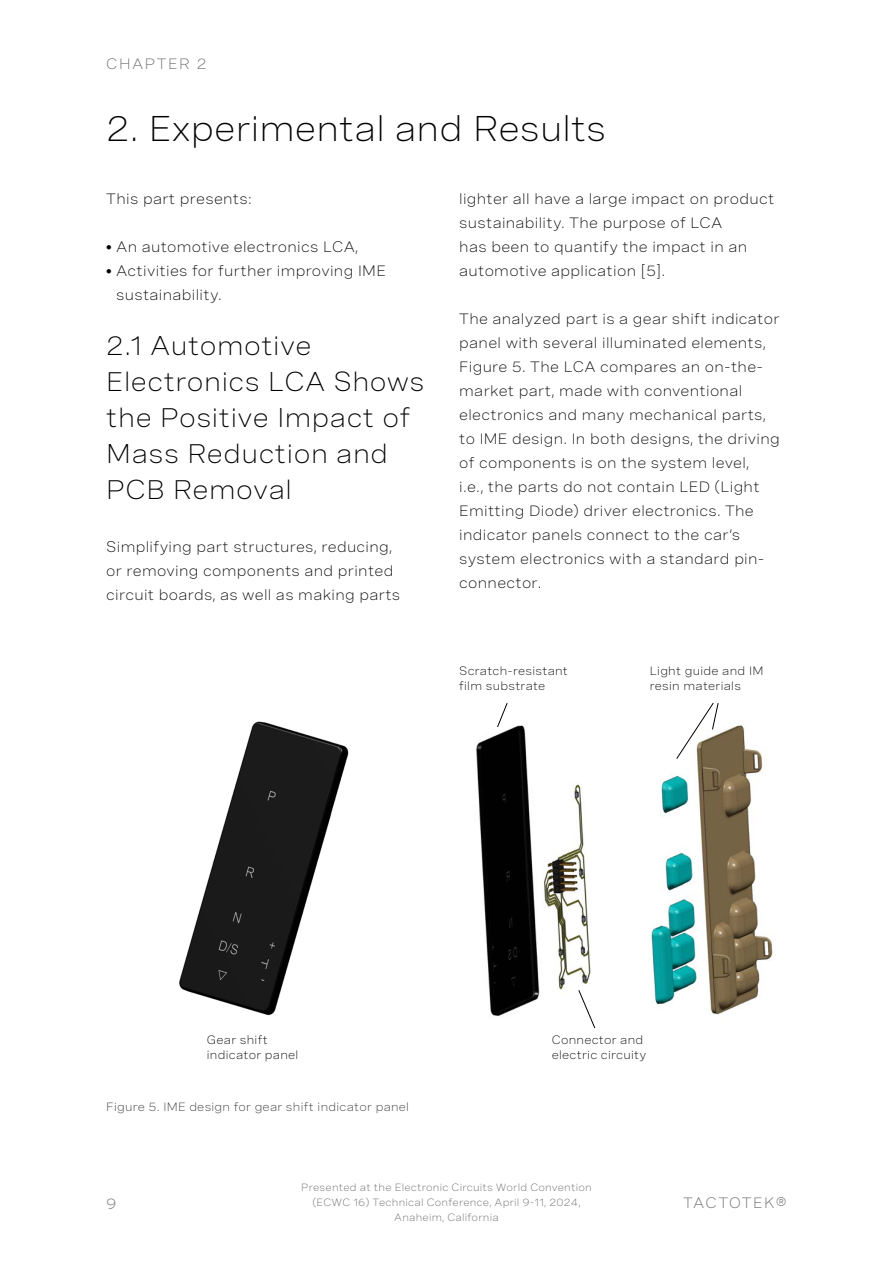
<style>
.page{position:relative;width:893px;height:1263px;background:#fff}
.page>*{position:absolute;margin:0;border:0;box-sizing:border-box;transform-origin:0 0}
.t1{font:36px "Spezia Wide Web";letter-spacing:.005em;color:#000}
.t2{font:27px/36px "Spezia Wide Web";letter-spacing:.02em;color:#000}
.t3{font:15px/24px "Spezia Wide Web";letter-spacing:.02em;color:#000}
.t4{font:15px "Spezia Wide Web";letter-spacing:.1em;color:#666}
.t5{font:15px "Spezia Wide Web";letter-spacing:.07em;color:#666}
.t6{font:12px/15px "Spezia Wide Web";letter-spacing:.02em;color:#000}
.t7{font:12px "Spezia Wide Web";letter-spacing:.02em;color:#333}
.t8{font:10.5px/15px "Spezia Wide Web";letter-spacing:.02em;color:#666;text-align:center}
</style>
<div class="page">
<img style="left:179px;top:721px;width:170px;height:295px">
<img style="left:476px;top:725px;width:115px;height:292px">
<img style="left:651px;top:725px;width:122px;height:290px">
<svg style="left:578px;top:989px;width:18px;height:39px"></svg>
<svg style="left:497px;top:703px;width:11px;height:25px"></svg>
<svg style="left:676px;top:702px;width:43px;height:58px"></svg>
<p class="t4" style="left:106px;top:53px;width:102px">CHAPTER 2</p>
<h1 class="t1" style="left:106px;top:102px;width:501px">2. Experimental and Results</h1>
<p class="t3" style="left:106px;top:185px;width:147px">This part presents:</p>
<p class="t3" style="left:106px;top:233px;width:253px">● An automotive electronics LCA,</p>
<p class="t3" style="left:116px;top:257px;width:271px;text-indent:-10px">● Activities for further improving IME sustainability.</p>
<h2 class="t2" style="left:106px;top:326px;width:320px">2.1 Automotive<br>Electronics LCA Shows the Positive Impact of<br>Mass Reduction and<br>PCB Removal</h2>
<p class="t3" style="left:106px;top:533px;width:295px">Simplifying part structures, reducing, or removing components and printed circuit boards, as well as making parts</p>
<p class="t3" style="left:459px;top:185px;width:317px">lighter all have a large impact on product sustainability. The purpose of LCA<br>has been to quantify the impact in an automotive application [5].</p>
<p class="t3" style="left:459px;top:305px;width:322px">The analyzed part is a gear shift indicator panel with several illuminated elements, Figure 5. The LCA compares an on-the&shy;market part, made with conventional electronics and many mechanical parts, to IME design. In both designs, the driving of components is on the system level,<br>i.e., the parts do not contain LED (Light Emitting Diode) driver electronics. The indicator panels connect to the car’s system electronics with a standard pin&shy;connector.</p>
<p class="t6" style="left:459px;top:663px;width:110px">Scratch-resistant film substrate</p>
<p class="t6" style="left:650px;top:663px;width:115px">Light guide and IM resin materials</p>
<p class="t6" style="left:207px;top:1031px;width:93px">Gear shift indicator panel</p>
<p class="t6" style="left:552px;top:1031px;width:96px">Connector and electric circuity</p>
<p class="t7" style="left:106px;top:1098px;width:304px">Figure 5. IME design for gear shift indicator panel</p>
<p class="t8" style="left:301px;top:1179px;width:292px">Presented at the Electronic Circuits World Convention (ECWC 16) Technical Conference, April 9-11, 2024,<br>Anaheim, California</p>
<p class="t4" style="left:106px;top:1193px;width:12px">9</p>
<p class="t5" style="left:683px;top:1192px;width:105px">TACTOTEK®</p>
</div>
